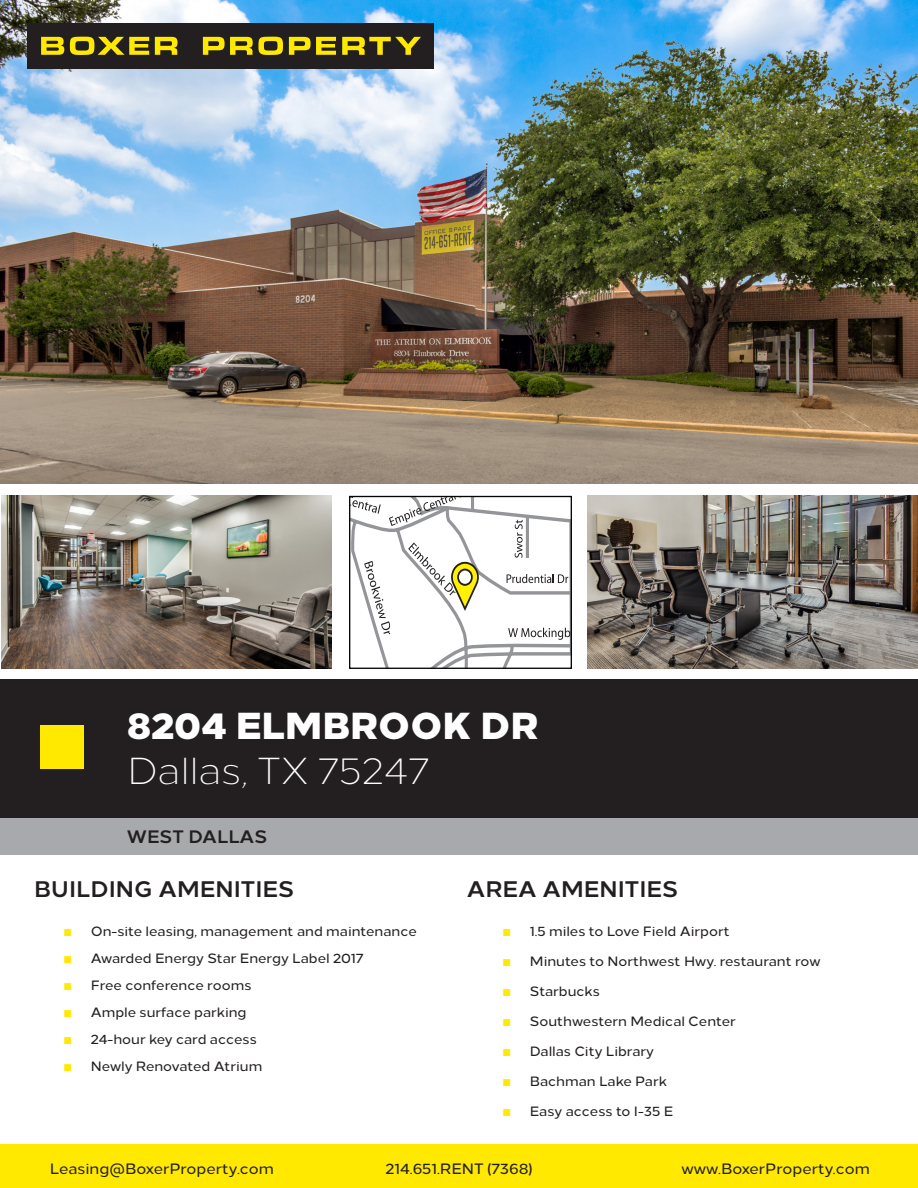
<style>
.page{position:relative;width:918px;height:1188px;background:#fff}
.page>*{position:absolute;margin:0;border:0;box-sizing:border-box;transform-origin:0 0}
.t1{font:800 37.5px "Loew";color:#fff}
.t2{font:300 37.5px "Loew";color:#fff}
.t3{font:700 22.5px "Loew";color:#231f20}
.t4{font:700 18px "Loew";color:#231f20}
.t5{font:500 15px "Loew";color:#231f20}
.t6{font:500 13.5px "Loew";color:#231f20}
.s1{font-family:"Proxima Nova";font-weight:400;font-size:12px;color:#ffe901}
</style>
<div class="page">
<img style="left:2px;top:496px;width:330px;height:173px">
<div style="left:0;top:1145px;width:918px;height:43px;background:#ffe901"></div>
<img style="left:0;top:0;width:918px;height:484px">
<div style="left:0;top:818px;width:918px;height:37px;background:#a8a9ad"></div>
<div style="left:0;top:679px;width:918px;height:139px;background:#231f20"></div>
<div style="left:40px;top:725px;width:44px;height:44px;background:#ffe901"></div>
<svg style="left:351px;top:498px;width:219px;height:169px"></svg>
<div style="left:349px;top:496px;width:223px;height:173px;border:1px solid #040503"></div>
<img style="left:587px;top:496px;width:330px;height:173px">
<div style="left:27px;top:23px;width:407px;height:46px;background:#231f20"></div>
<svg style="left:41px;top:37px;width:23px;height:18px"></svg>
<svg style="left:70px;top:37px;width:79px;height:18px"></svg>
<svg style="left:155px;top:37px;width:23px;height:18px"></svg>
<svg style="left:203px;top:37px;width:80px;height:18px"></svg>
<svg style="left:289px;top:37px;width:47px;height:18px"></svg>
<svg style="left:342px;top:37px;width:79px;height:18px"></svg>
<p class="t1" style="left:127px;top:693px;width:413px">8204 ELMBROOK DR</p>
<p class="t2" style="left:127px;top:742px;width:304px">Dallas, TX 75247</p>
<p class="t4" style="left:127px;top:822px;width:142px">WEST DALLAS</p>
<p class="t3" style="left:34px;top:871px;width:262px">BUILDING AMENITIES</p>
<p class="t3" style="left:467px;top:871px;width:213px">AREA AMENITIES</p>
<p class="t6" style="left:64px;top:920px;width:355px"><span class="s1">■</span> On-site leasing, management and maintenance</p>
<p class="t6" style="left:64px;top:947px;width:301px"><span class="s1">■</span> Awarded Energy Star Energy Label 2017</p>
<p class="t6" style="left:64px;top:974px;width:189px"><span class="s1">■</span> Free conference rooms</p>
<p class="t6" style="left:64px;top:1001px;width:184px"><span class="s1">■</span> Ample surface parking</p>
<p class="t6" style="left:64px;top:1028px;width:195px"><span class="s1">■</span> 24-hour key card access</p>
<p class="t6" style="left:64px;top:1055px;width:200px"><span class="s1">■</span> Newly Renovated Atrium</p>
<p class="t6" style="left:503px;top:920px;width:229px"><span class="s1">■</span> 1.5 miles to Love Field Airport</p>
<p class="t6" style="left:503px;top:950px;width:319px"><span class="s1">■</span> Minutes to Northwest Hwy. restaurant row</p>
<p class="t6" style="left:503px;top:980px;width:99px"><span class="s1">■</span> Starbucks</p>
<p class="t6" style="left:503px;top:1010px;width:234px"><span class="s1">■</span> Southwestern Medical Center</p>
<p class="t6" style="left:503px;top:1040px;width:153px"><span class="s1">■</span> Dallas City Library</p>
<p class="t6" style="left:503px;top:1070px;width:166px"><span class="s1">■</span> Bachman Lake Park</p>
<p class="t6" style="left:503px;top:1100px;width:172px"><span class="s1">■</span> Easy access to I-35 E</p>
<p class="t5" style="left:50px;top:1157px;width:226px">Leasing@BoxerProperty.com</p>
<p class="t5" style="left:385px;top:1157px;width:149px">214.651.RENT (7368)</p>
<p class="t5" style="left:681px;top:1157px;width:190px">www.BoxerProperty.com</p>
</div>
